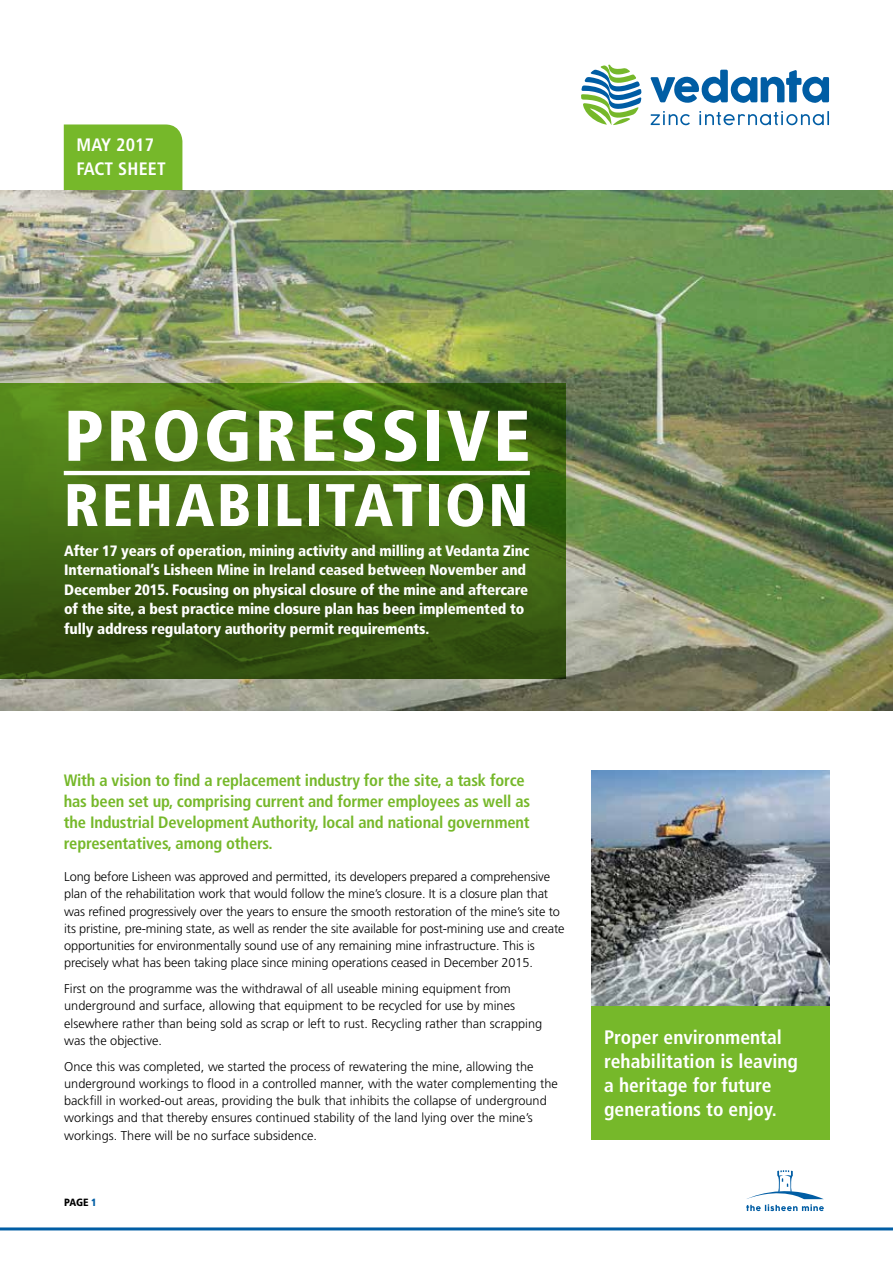
<style>
.page{position:relative;width:893px;height:1263px;background:#fff}
.page>*{position:absolute;margin:0;border:0;box-sizing:border-box;transform-origin:0 0}
.t1{font:900 condensed 71.7px "Frutiger";letter-spacing:.04em;color:#fff}
.t2{font:900 condensed 60px "Frutiger";letter-spacing:.04em;color:#fff}
.t3{font:700 condensed 19.5px/24px "Frutiger";color:#fff}
.t4{font:700 condensed 18px/24px "Frutiger";letter-spacing:.01em;color:#fff}
.t5{font:700 condensed 16.5px/21px "Frutiger";letter-spacing:-.01em;color:#76b82a}
.t6{font:900 condensed 15px/19.5px "Frutiger";letter-spacing:-.01em;color:#fff}
.t7{font:300 12.75px/17.2px "Frutiger";color:#000}
.t8{font:900 condensed 10.5px "Frutiger";color:#000}
.s1{color:#005da4}
</style>
<div class="page">
<div style="left:591px;top:1005px;width:238px;height:135px;background:#76b82a"></div>
<div style="left:64px;top:124px;width:118px;height:66px;background:#76b82a"></div>
<img style="left:0;top:190px;width:893px;height:521px">
<svg style="left:651px;top:111px;width:39px;height:14px"></svg>
<svg style="left:699px;top:111px;width:130px;height:14px"></svg>
<svg style="left:581px;top:65px;width:60px;height:60px"></svg>
<svg style="left:650px;top:70px;width:179px;height:33px"></svg>
<hr style="left:0;top:1227px;width:893px;height:3px;background:#005da4">
<svg style="left:746px;top:1170px;width:78px;height:41px"></svg>
<svg style="left:0;top:383px;width:566px;height:66px"></svg>
<svg style="left:0;top:449px;width:566px;height:229px"></svg>
<hr style="left:64px;top:471px;width:466px;height:4px;background:#fff">
<img style="left:591px;top:771px;width:238px;height:234px">
<h3 class="t4" style="left:77px;top:133px;width:91px">MAY 2017<br>FACT SHEET</h3>
<h1 class="t1" style="left:64px;top:393px;width:468px">PROGRESSIVE</h1>
<h2 class="t2" style="left:64px;top:469px;width:466px">REHABILITATION</h2>
<p class="t6" style="left:64px;top:541px;width:467px">After 17 years of operation, mining activity and milling at Vedanta Zinc International’s Lisheen Mine in Ireland ceased between November and December 2015. Focusing on physical closure of the mine and aftercare of the site, a best practice mine closure plan has been implemented to fully address regulatory authority permit requirements.</p>
<p class="t5" style="left:64px;top:770px;width:468px">With a vision to find a replacement industry for the site, a task force has been set up, comprising current and former employees as well as the Industrial Development Authority, local and national government representatives, among others.</p>
<p class="t7" style="left:64px;top:868px;width:502px">Long before Lisheen was approved and permitted, its developers prepared a comprehensive plan of the rehabilitation work that would follow the mine’s closure. It is a closure plan that was refined progressively over the years to ensure the smooth restoration of the mine’s site to its pristine, pre-mining state, as well as render the site available for post-mining use and create opportunities for environmentally sound use of any remaining mine infrastructure. This is precisely what has been taking place since mining operations ceased in December 2015.</p>
<p class="t7" style="left:64px;top:980px;width:479px">First on the programme was the withdrawal of all useable mining equipment from underground and surface, allowing that equipment to be recycled for use by mines elsewhere rather than being sold as scrap or left to rust. Recycling rather than scrapping was the objective.</p>
<p class="t7" style="left:64px;top:1057px;width:495px">Once this was completed, we started the process of rewatering the mine, allowing the underground workings to flood in a controlled manner, with the water complementing the backfill in worked-out areas, providing the bulk that inhibits the collapse of underground workings and that thereby ensures continued stability of the land lying over the mine’s workings. There will be no surface subsidence.</p>
<p class="t8" style="left:64px;top:1196px;width:34px">PAGE <span class="s1">1</span></p>
<h3 class="t3" style="left:604px;top:1025px;width:195px">Proper environmental rehabilitation is leaving a heritage for future generations to enjoy.</h3>
</div>
